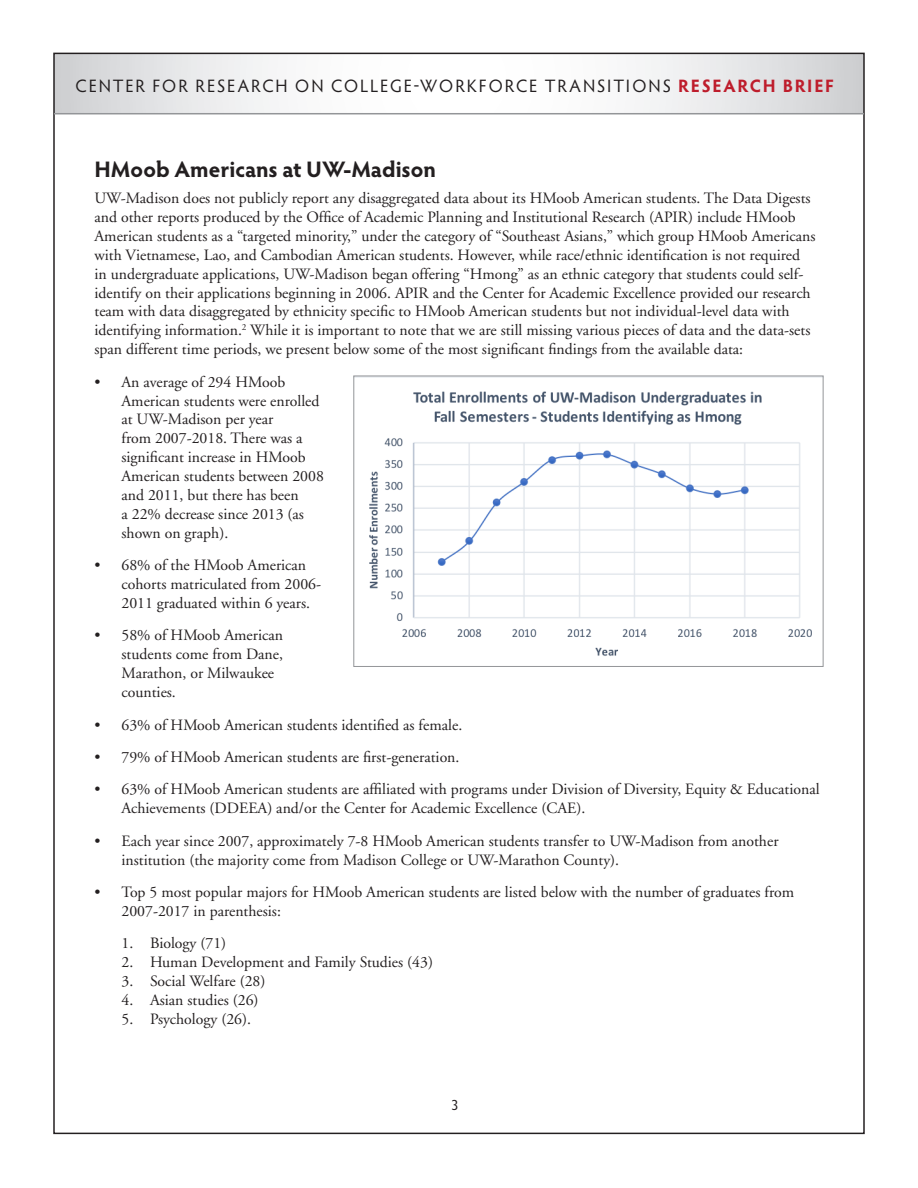
<style>
.page{position:relative;width:918px;height:1188px;background:#fff}
.page>*{position:absolute;margin:0;border:0;box-sizing:border-box;transform-origin:0 0}
.head{font:700 22.5px "Hypatia Sans Pro";color:#231f20}
.t1{font:18px "Hypatia Sans Pro";letter-spacing:.105em;color:#231f20}
.body{font:15.75px/18.9px "Adobe Garamond";color:#231f20}
.t2{font:15px "Hypatia Sans Pro";color:#231f20}
.s1{font-weight:700;color:#be1d2c}
</style>
<div class="page">
<svg style="left:56px;top:56px;width:806px;height:57px"></svg>
<hr style="left:54px;top:113px;width:810px;height:1px;background:#939598">
<img style="left:369px;top:391px;width:443px;height:265px">
<div style="left:353px;top:376px;width:471px;height:291px;border:1px solid #939598"></div>
<p class="t1" style="left:76px;top:74px;width:760px">CENTER FOR RESEARCH ON COLLEGE-WORKFORCE TRANSITIONS <span class="s1">RESEARCH BRIEF</span></p>
<p class="head" style="left:94px;top:154px;width:343px">HMoob Americans at UW-Madison</p>
<p class="body" style="left:94px;top:189px;width:723px">UW-Madison does not publicly report any disaggregated data about its HMoob American students. The Data Digests and other reports produced by the Office of Academic Planning and Institutional Research (APIR) include HMoob American students as a “targeted minority,” under the category of “Southeast Asians,” which group HMoob Americans with Vietnamese, Lao, and Cambodian American students. However, while race/ethnic identification is not required in undergraduate applications, UW-Madison began offering “Hmong” as an ethnic category that students could self&shy;identify on their applications beginning in 2006. APIR and the Center for Academic Excellence provided our research team with data disaggregated by ethnicity specific to HMoob American students but not individual-level data with identifying information.<sup>2</sup> While it is important to note that we are still missing various pieces of data and the data-sets span different time periods, we present below some of the most significant findings from the available data:</p>
<p class="body" style="left:122px;top:373px;width:204px;text-indent:-27px">• An average of 294 HMoob<br>American students were enrolled at UW-Madison per year<br>from 2007-2018. There was a significant increase in HMoob<br>American students between 2008 and 2011, but there has been<br>a 22% decrease since 2013 (as shown on graph).</p>
<p class="body" style="left:122px;top:556px;width:201px;text-indent:-27px">• 68% of the HMoob American cohorts matriculated from 2006-<br>2011 graduated within 6 years.</p>
<p class="body" style="left:122px;top:626px;width:163px;text-indent:-27px">• 58% of HMoob American students come from Dane,<br>Marathon, or Milwaukee counties.</p>
<p class="body" style="left:94px;top:716px;width:369px">• 63% of HMoob American students identified as female.</p>
<p class="body" style="left:94px;top:748px;width:367px">• 79% of HMoob American students are first-generation.</p>
<p class="body" style="left:122px;top:780px;width:700px;text-indent:-27px">• 63% of HMoob American students are affiliated with programs under Division of Diversity, Equity &amp; Educational<br>Achievements (DDEEA) and/or the Center for Academic Excellence (CAE).</p>
<p class="body" style="left:122px;top:832px;width:659px;text-indent:-27px">• Each year since 2007, approximately 7-8 HMoob American students transfer to UW-Madison from another institution (the majority come from Madison College or UW-Marathon County).</p>
<p class="body" style="left:122px;top:883px;width:674px;text-indent:-27px">• Top 5 most popular majors for HMoob American students are listed below with the number of graduates from<br>2007-2017 in parenthesis:</p>
<p class="body" style="left:122px;top:934px;width:106px">1. Biology (71)</p>
<p class="body" style="left:122px;top:953px;width:313px">2. Human Development and Family Studies (43)</p>
<p class="body" style="left:122px;top:972px;width:146px">3. Social Welfare (28)</p>
<p class="body" style="left:122px;top:991px;width:139px">4. Asian studies (26)</p>
<p class="body" style="left:122px;top:1010px;width:131px">5. Psychology (26).</p>
<p class="t2" style="left:451px;top:1095px;width:9px">3</p>
</div>
